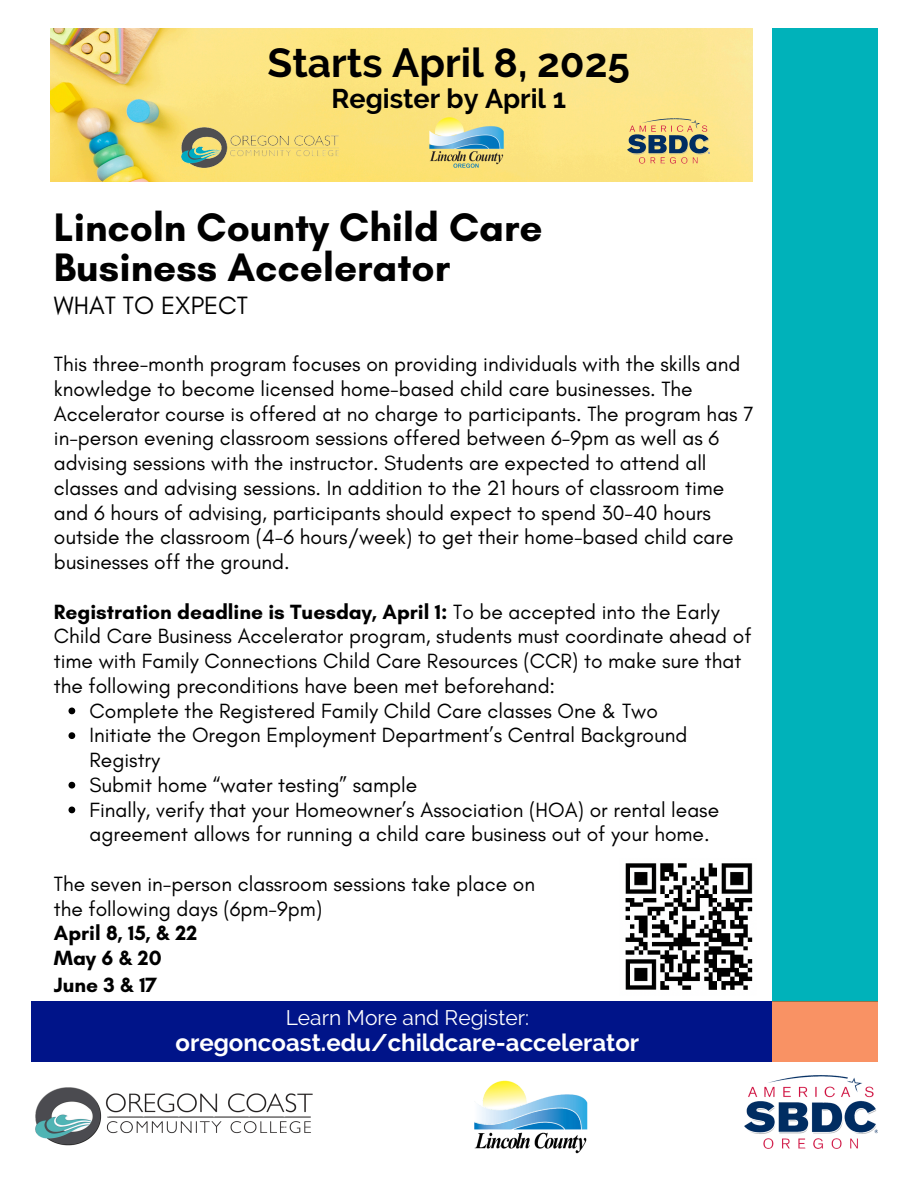
<style>
.page{position:relative;width:918px;height:1188px;background:#fff}
.page>*{position:absolute;margin:0;border:0;box-sizing:border-box;transform-origin:0 0}
.t1{font:700 40.5px/40.5px "Glacial Indifference";color:#000}
.t2{font:700 40.5px "Raleway";color:#000}
.t3{font:700 27px "Raleway";color:#000}
.t4{font:25.5px "Glacial Indifference";color:#000}
.t5{font:700 24px "Raleway";color:#fff}
.t6{font:21px/24.8px "Glacial Indifference";color:#000}
.t7{font:700 21px "Glacial Indifference";color:#000}
.t8{font:21px "Raleway";color:#fff}
.s1{font-weight:700}
</style>
<div class="page">
<div style="left:772px;top:28px;width:105px;height:973px;background:#00b2ba"></div>
<svg style="left:69px;top:708px;width:6px;height:6px"></svg>
<svg style="left:69px;top:732px;width:6px;height:7px"></svg>
<svg style="left:69px;top:782px;width:6px;height:7px"></svg>
<svg style="left:69px;top:807px;width:6px;height:6px"></svg>
<div style="left:772px;top:1001px;width:105px;height:61px;background:#f99264"></div>
<div style="left:31px;top:1001px;width:741px;height:61px;background:#001489"></div>
<img style="left:625px;top:863px;width:128px;height:127px">
<img style="left:474px;top:1080px;width:114px;height:74px">
<img style="left:35px;top:1087px;width:278px;height:59px">
<img style="left:745px;top:1075px;width:132px;height:74px">
<img style="left:51px;top:28px;width:702px;height:153px">
<img style="left:430px;top:117px;width:74px;height:51px">
<img style="left:182px;top:127px;width:156px;height:41px">
<img style="left:628px;top:114px;width:82px;height:53px">
<p class="t2" style="left:268px;top:39px;width:364px">Starts April 8, 2025</p>
<p class="t3" style="left:332px;top:82px;width:236px">Register by April 1</p>
<p class="t1" style="left:54px;top:206px;width:490px">Lincoln County Child Care<br>Business Accelerator</p>
<p class="t4" style="left:54px;top:290px;width:196px">WHAT TO EXPECT</p>
<h1 class="t6" style="left:54px;top:351px;width:701px">This three-month program focuses on providing individuals with the skills and knowledge to become licensed home-based child care businesses. The Accelerator course is offered at no charge to participants. The program has 7 in-person evening classroom sessions offered between 6-9pm as well as 6 advising sessions with the instructor. Students are expected to attend all classes and advising sessions. In addition to the 21 hours of classroom time and 6 hours of advising, participants should expect to spend 30-40 hours outside the classroom (4-6 hours/week) to get their home-based child care businesses off the ground.</h1>
<p class="t6" style="left:54px;top:599px;width:699px"><span class="s1">Registration deadline is Tuesday, April 1:</span> To be accepted into the Early Child Care Business Accelerator program, students must coordinate ahead of time with Family Connections Child Care Resources (CCR) to make sure that the following preconditions have been met beforehand:</p>
<p class="t6" style="left:90px;top:698px;width:570px">Complete the Registered Family Child Care classes One &amp; Two</p>
<p class="t6" style="left:90px;top:723px;width:599px">Initiate the Oregon Employment Department’s Central Background<br>Registry</p>
<h2 class="t6" style="left:90px;top:772px;width:329px">Submit home “water testing” sample</h2>
<p class="t6" style="left:90px;top:797px;width:631px">Finally, verify that your Homeowner’s Association (HOA) or rental lease agreement allows for running a child care business out of your home.</p>
<p class="t6" style="left:54px;top:871px;width:483px">The seven in-person classroom sessions take place on</p>
<p class="t6" style="left:54px;top:896px;width:270px">the following days (6pm-9pm)</p>
<p class="t7" style="left:54px;top:920px;width:145px">April 8, 15, &amp; 22</p>
<p class="t7" style="left:54px;top:945px;width:109px">May 6 &amp; 20</p>
<p class="t7" style="left:54px;top:972px;width:105px">June 3 &amp; 17</p>
<p class="t8" style="left:286px;top:1006px;width:245px">Learn More and Register:</p>
<p class="t5" style="left:176px;top:1029px;width:465px">oregoncoast.edu/childcare-accelerator</p>
</div>
